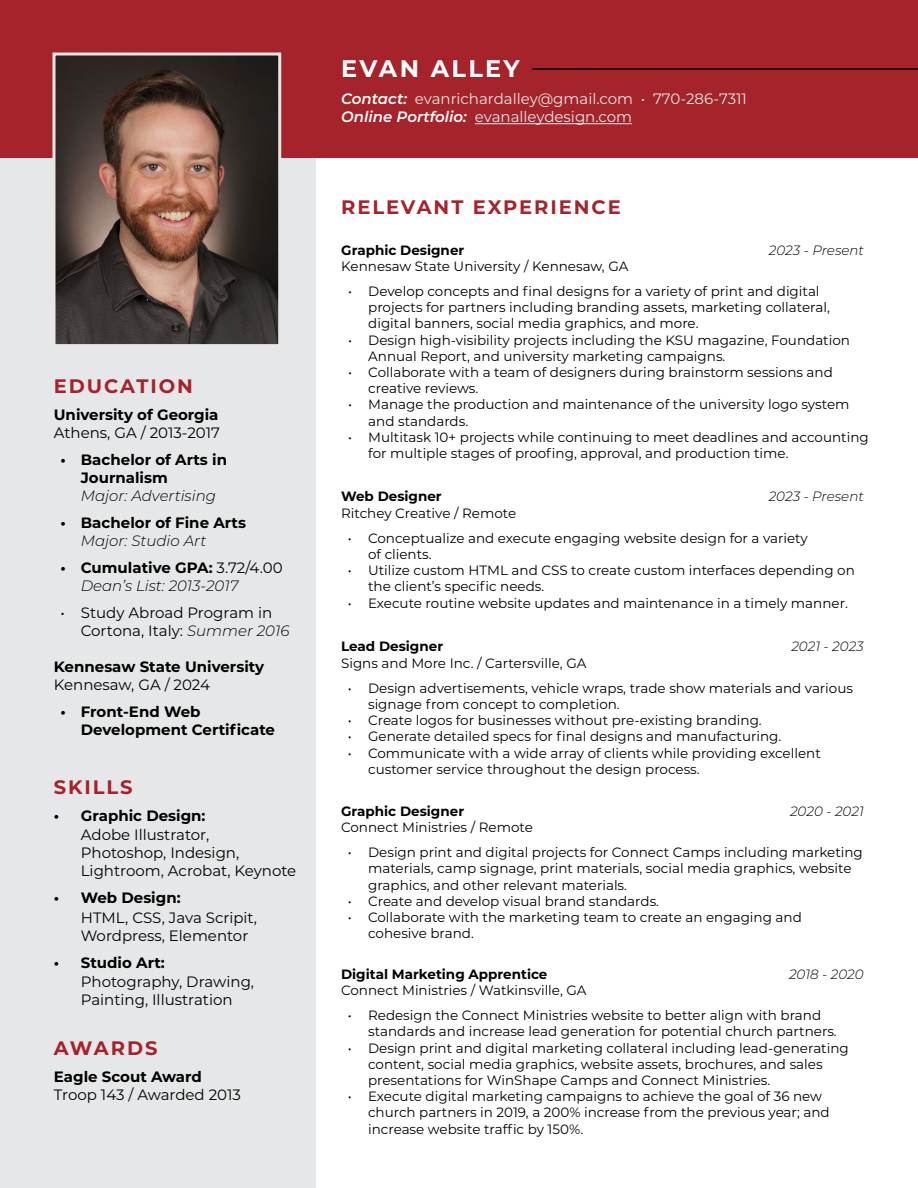
<style>
.page{position:relative;width:918px;height:1188px;background:#fff}
.page>*{position:absolute;margin:0;border:0;box-sizing:border-box;transform-origin:0 0}
.t1{font:700 24px "Montserrat";letter-spacing:.1em;color:#fff}
.t2{font:700 19.5px "Montserrat";letter-spacing:.1em;color:#a5232a}
.t3{font:15px/18px "Montserrat";color:#000}
.t4{font:700 15px/18px "Montserrat";color:#000}
.t5{font:15px/18px "Montserrat";color:#e6e7e8}
.t6{font:italic 300 15px/18px "Montserrat";color:#000}
.t7{font:13.5px/16.2px "Montserrat";color:#000}
.t8{font:700 13.5px "Montserrat";color:#000}
.t9{font:italic 300 13.5px "Montserrat";color:#000}
.s1{font-weight:700;font-style:normal}
.s2{font-weight:400;font-style:normal}
.s3{font-weight:300;font-style:italic}
.s4{font-weight:600;font-style:italic;color:#fff}
.s5{color:#dfe3f0}
</style>
<div class="page">
<div style="left:0;top:0;width:316px;height:1187px;background:#e6e7e8"></div>
<div style="left:0;top:0;width:918px;height:158px;background:#a5232a"></div>
<hr style="left:475px;top:123px;width:69px;height:1px;background:#dfe3f0">
<hr style="left:544px;top:123px;width:88px;height:1px;background:#e6e7e8">
<hr style="left:532px;top:68px;width:386px;height:2px;background:#000">
<img style="left:56px;top:56px;width:221px;height:287px">
<div style="left:52px;top:52px;width:229px;height:295px;border:3px solid #e6e7e8"></div>
<h2 class="t2" style="left:54px;top:372px;width:141px">EDUCATION</h2>
<p class="t4" style="left:54px;top:405px;width:166px">University of Georgia</p>
<p class="t3" style="left:54px;top:423px;width:168px">Athens, GA / 2013-2017</p>
<p class="t4" style="left:81px;top:450px;width:148px;text-indent:-20px">• Bachelor of Arts in<br>Journalism</p>
<p class="t6" style="left:81px;top:486px;width:137px">Major: Advertising</p>
<p class="t4" style="left:61px;top:513px;width:187px">• Bachelor of Fine Arts</p>
<p class="t6" style="left:81px;top:531px;width:127px">Major: Studio Art</p>
<p class="t6" style="left:81px;top:558px;width:203px;text-indent:-20px"><span class="s1">• Cumulative GPA:</span> <span class="s2">3.72/4.00<br></span>Dean’s List: 2013-2017</p>
<p class="t3" style="left:81px;top:603px;width:210px;text-indent:-20px">• Study Abroad Program in<br>Cortona, Italy: <span class="s3">Summer 2016</span></p>
<p class="t4" style="left:54px;top:657px;width:212px">Kennesaw State University</p>
<p class="t3" style="left:54px;top:675px;width:158px">Kennesaw, GA / 2024</p>
<p class="t4" style="left:81px;top:702px;width:196px;text-indent:-20px">• Front-End Web<br>Development Certificate</p>
<h2 class="t2" style="left:54px;top:773px;width:80px">SKILLS</h2>
<p class="t4" style="left:54px;top:806px;width:153px">• Graphic Design:</p>
<p class="t3" style="left:81px;top:826px;width:217px">Adobe Illustrator,<br>Photoshop, Indesign,<br>Lightroom, Acrobat, Keynote</p>
<p class="t4" style="left:54px;top:888px;width:128px">• Web Design:</p>
<p class="t3" style="left:81px;top:908px;width:178px">HTML, CSS, Java Scripit,<br>Wordpress, Elementor</p>
<p class="t4" style="left:54px;top:953px;width:112px">• Studio Art:</p>
<p class="t3" style="left:81px;top:973px;width:175px">Photography, Drawing,<br>Painting, Illustration</p>
<h2 class="t2" style="left:54px;top:1034px;width:105px">AWARDS</h2>
<p class="t4" style="left:54px;top:1067px;width:150px">Eagle Scout Award</p>
<p class="t3" style="left:54px;top:1085px;width:189px">Troop 143 / Awarded 2013</p>
<h1 class="t1" style="left:341px;top:51px;width:180px">EVAN ALLEY</h1>
<p class="t5" style="left:341px;top:89px;width:407px"><span class="s4">Contact:</span> evanrichardalley@gmail.com • 770-286-7311<br><span class="s4">Online Portfolio:</span> <span class="s5">evanalley</span>design.com</p>
<h2 class="t2" style="left:341px;top:193px;width:281px">RELEVANT EXPERIENCE</h2>
<p class="t8" style="left:341px;top:240px;width:125px">Graphic Designer</p>
<p class="t7" style="left:341px;top:257px;width:289px">Kennesaw State University / Kennesaw, GA</p>
<p class="t7" style="left:368px;top:283px;width:463px;text-indent:-20px">• Develop concepts and final designs for a variety of print and digital projects for partners including branding assets, marketing collateral, digital banners, social media graphics, and more.</p>
<p class="t7" style="left:368px;top:331px;width:483px;text-indent:-20px">• Design high-visibility projects including the KSU magazine, Foundation<br>Annual Report, and university marketing campaigns.</p>
<p class="t7" style="left:368px;top:364px;width:466px;text-indent:-20px">• Collaborate with a team of designers during brainstorm sessions and creative reviews.</p>
<p class="t7" style="left:368px;top:396px;width:483px;text-indent:-20px">• Manage the production and maintenance of the university logo system and standards.</p>
<p class="t7" style="left:368px;top:428px;width:502px;text-indent:-20px">• Multitask 10+ projects while continuing to meet deadlines and accounting for multiple stages of proofing, approval, and production time.</p>
<p class="t9" style="left:769px;top:241px;width:97px">2023 - Present</p>
<p class="t8" style="left:341px;top:487px;width:102px">Web Designer</p>
<p class="t7" style="left:341px;top:504px;width:177px">Ritchey Creative / Remote</p>
<p class="t7" style="left:368px;top:529px;width:441px;text-indent:-20px">• Conceptualize and execute engaging website design for a variety of clients.</p>
<p class="t7" style="left:368px;top:562px;width:488px;text-indent:-20px">• Utilize custom HTML and CSS to create custom interfaces depending on the client’s specific needs.</p>
<p class="t7" style="left:348px;top:594px;width:502px">• Execute routine website updates and maintenance in a timely manner.</p>
<p class="t9" style="left:769px;top:487px;width:97px">2023 - Present</p>
<p class="t8" style="left:341px;top:637px;width:104px">Lead Designer</p>
<p class="t7" style="left:341px;top:654px;width:247px">Signs and More Inc. / Cartersville, GA</p>
<p class="t7" style="left:368px;top:679px;width:486px;text-indent:-20px">• Design advertisements, vehicle wraps, trade show materials and various signage from concept to completion.</p>
<p class="t7" style="left:348px;top:712px;width:415px">• Create logos for businesses without pre-existing branding.</p>
<p class="t7" style="left:348px;top:728px;width:435px">• Generate detailed specs for final designs and manufacturing.</p>
<p class="t7" style="left:368px;top:744px;width:454px;text-indent:-20px">• Communicate with a wide array of clients while providing excellent customer service throughout the design process.</p>
<p class="t9" style="left:791px;top:637px;width:74px">2021 - 2023</p>
<p class="t8" style="left:341px;top:801px;width:125px">Graphic Designer</p>
<p class="t7" style="left:341px;top:819px;width:193px">Connect Ministries / Remote</p>
<p class="t7" style="left:368px;top:844px;width:496px;text-indent:-20px">• Design print and digital projects for Connect Camps including marketing materials, camp signage, print materials, social media graphics, website graphics, and other relevant materials.</p>
<p class="t7" style="left:348px;top:892px;width:313px">• Create and develop visual brand standards.</p>
<p class="t7" style="left:368px;top:909px;width:435px;text-indent:-20px">• Collaborate with the marketing team to create an engaging and cohesive brand.</p>
<p class="t9" style="left:790px;top:802px;width:75px">2020 - 2021</p>
<p class="t8" style="left:341px;top:964px;width:208px">Digital Marketing Apprentice</p>
<p class="t7" style="left:341px;top:982px;width:247px">Connect Ministries / Watkinsville, GA</p>
<p class="t7" style="left:368px;top:1007px;width:470px;text-indent:-20px">• Redesign the Connect Ministries website to better align with brand standards and increase lead generation for potential church partners.</p>
<p class="t7" style="left:368px;top:1039px;width:482px;text-indent:-20px">• Design print and digital marketing collateral including lead-generating content, social media graphics, website assets, brochures, and sales presentations for WinShape Camps and Connect Ministries.</p>
<p class="t7" style="left:368px;top:1088px;width:463px;text-indent:-20px">• Execute digital marketing campaigns to achieve the goal of 36 new church partners in 2019, a 200% increase from the previous year; and increase website traffic by 150%.</p>
<p class="t9" style="left:789px;top:965px;width:76px">2018 - 2020</p>
</div>
